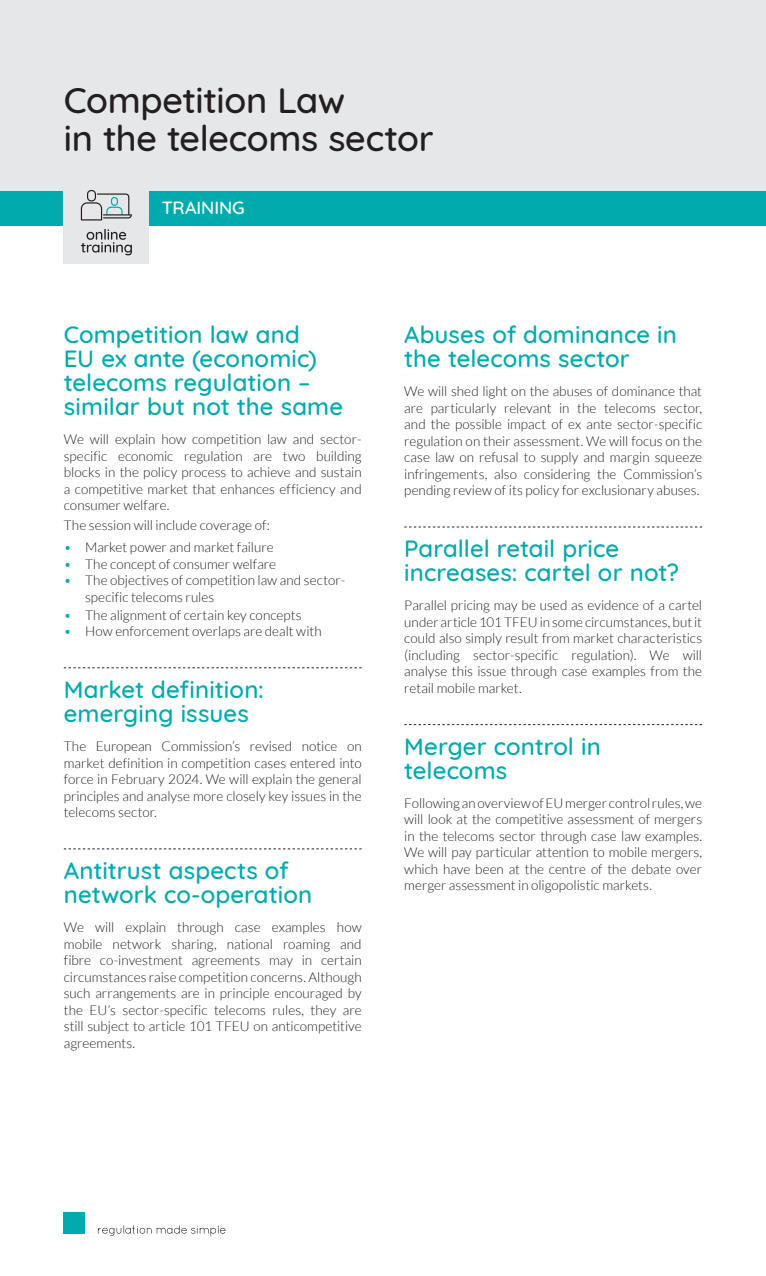
<style>
.page{position:relative;width:766px;height:1276px;background:#fff}
.page>*{position:absolute;margin:0;border:0;box-sizing:border-box;transform-origin:0 0}
.t1{font:500 36px/38.7px "Quicksand";letter-spacing:-.01em;color:#231f20}
.t2{font:500 24px/24px "Quicksand";letter-spacing:.005em;color:#00aaad}
.t3{font:500 18px "Quicksand";color:#fff}
.t4{font:300 13.5px/16.5px "Lato";color:#231f20;text-align:justify}
.s1{color:#00aaad}
</style>
<div class="page">
<div style="left:0;top:0;width:765px;height:191px;background:#e6e7e9"></div>
<div style="left:64px;top:1212px;width:21px;height:21px;background:#00aaad"></div>
<svg style="left:64px;top:667px;width:297px;height:1px"></svg>
<svg style="left:64px;top:848px;width:297px;height:1px"></svg>
<svg style="left:404px;top:527px;width:298px;height:1px"></svg>
<svg style="left:404px;top:724px;width:298px;height:1px"></svg>
<div style="left:0;top:191px;width:765px;height:34px;background:#00aaad"></div>
<svg style="left:98px;top:1225px;width:127px;height:11px"></svg>
<div style="left:64px;top:179px;width:85px;height:85px;background:#e6e7e9"></div>
<svg style="left:81px;top:190px;width:51px;height:30px"></svg>
<svg style="left:81px;top:229px;width:51px;height:26px"></svg>
<h1 class="t1" style="left:64px;top:77px;width:371px">Competition Law<br>in the telecoms sector</h1>
<h3 class="t3" style="left:162px;top:193px;width:85px">TRAINING</h3>
<h2 class="t2" style="left:64px;top:320px;width:281px">Competition law and<br>EU ex ante (economic) telecoms regulation – similar but not the same</h2>
<p class="t4" style="left:64px;top:431px;width:299px">We will explain how competition law and sector&shy;specific economic regulation are two building blocks in the policy process to achieve and sustain a competitive market that enhances efficiency and consumer welfare.</p>
<p class="t4" style="left:64px;top:517px;width:207px">The session will include coverage of:</p>
<p class="t4" style="left:64px;top:539px;width:211px"><span class="s1">•</span> Market power and market failure</p>
<p class="t4" style="left:64px;top:555px;width:214px"><span class="s1">•</span> The concept of consumer welfare</p>
<p class="t4" style="left:85px;top:572px;width:262px;text-indent:-21px"><span class="s1">•</span> The objectives of competition law and sector&shy;specific telecoms rules</p>
<p class="t4" style="left:64px;top:606px;width:239px"><span class="s1">•</span> The alignment of certain key concepts</p>
<p class="t4" style="left:64px;top:623px;width:259px"><span class="s1">•</span> How enforcement overlaps are dealt with</p>
<h2 class="t2" style="left:64px;top:675px;width:201px">Market definition: emerging issues</h2>
<p class="t4" style="left:64px;top:738px;width:299px">The European Commission’s revised notice on market definition in competition cases entered into force in February 2024. We will explain the general principles and analyse more closely key issues in the telecoms sector.</p>
<h2 class="t2" style="left:64px;top:856px;width:250px">Antitrust aspects of network co-operation</h2>
<p class="t4" style="left:64px;top:919px;width:299px">We will explain through case examples how mobile network sharing, national roaming and fibre co-investment agreements may in certain circumstances raise competition concerns. Although such arrangements are in principle encouraged by the EU’s sector-specific telecoms rules, they are still subject to article 101 TFEU on anticompetitive agreements.</p>
<h2 class="t2" style="left:404px;top:320px;width:274px">Abuses of dominance in the telecoms sector</h2>
<p class="t4" style="left:404px;top:383px;width:299px">We will shed light on the abuses of dominance that are particularly relevant in the telecoms sector, and the possible impact of ex ante sector-specific regulation on their assessment. We will focus on the case law on refusal to supply and margin squeeze infringements, also considering the Commission’s pending review of its policy for exclusionary abuses.</p>
<h2 class="t2" style="left:404px;top:534px;width:276px">Parallel retail price increases: cartel or not?</h2>
<p class="t4" style="left:404px;top:597px;width:299px">Parallel pricing may be used as evidence of a cartel under article 101 TFEU in some circumstances, but it could also simply result from market characteristics (including sector-specific regulation). We will analyse this issue through case examples from the retail mobile market.</p>
<h2 class="t2" style="left:404px;top:732px;width:198px">Merger control in telecoms</h2>
<p class="t4" style="left:404px;top:795px;width:299px">Following an overview of EU merger control rules, we will look at the competitive assessment of mergers in the telecoms sector through case law examples.<br>We will pay particular attention to mobile mergers, which have been at the centre of the debate over merger assessment in oligopolistic markets.</p>
</div>
